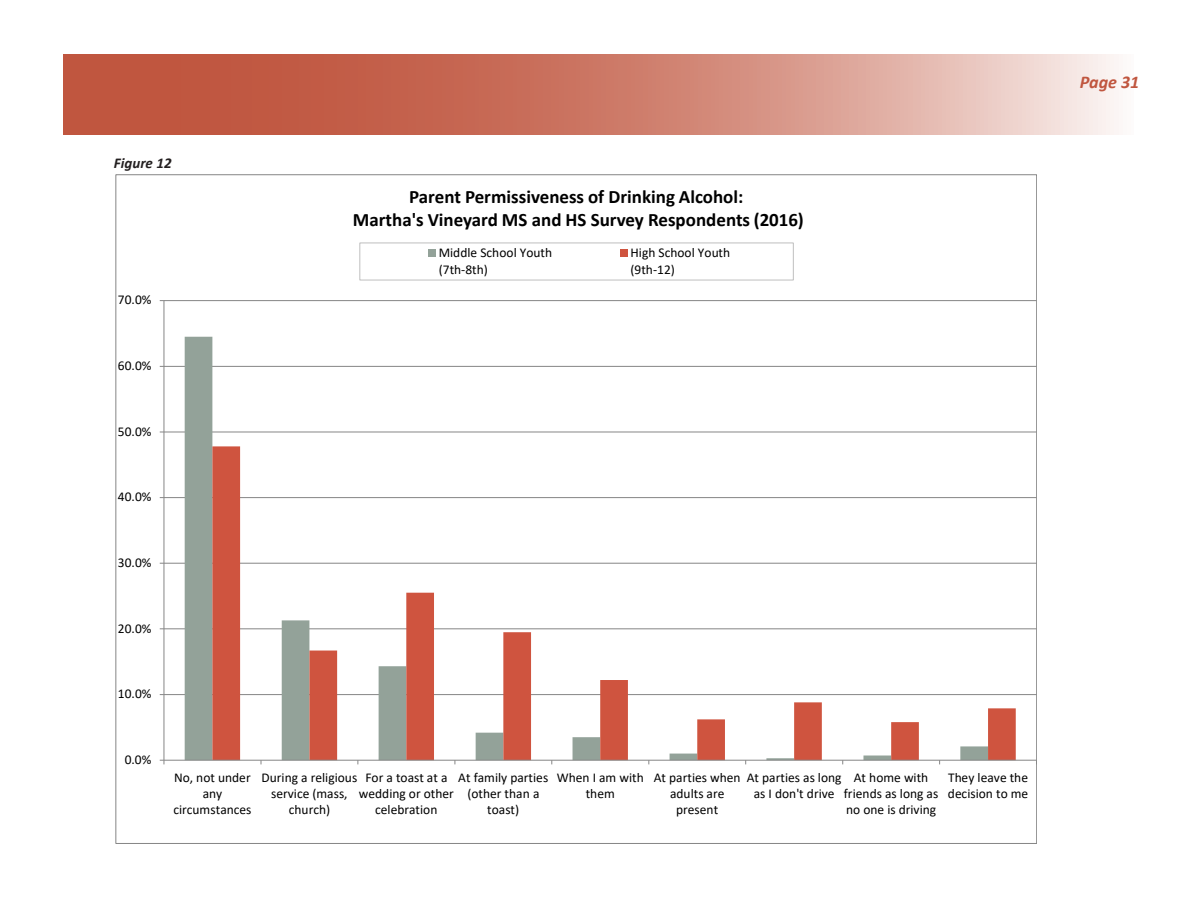
<style>
.page{position:relative;width:1188px;height:918px;background:#fff}
.page>*{position:absolute;margin:0;border:0;box-sizing:border-box;transform-origin:0 0}
.t1{font:700 18.9px/23.1px "Calibri";color:#000;text-align:center}
.t2{font:italic 700 18px "Calibri";color:#c0563f}
.t3{font:italic 700 15px "Calibri";color:#231f20}
.t4{font:13.5px/16.5px "Calibri";color:#000;text-align:center}
</style>
<div class="page">
<svg style="left:64px;top:54px;width:1055px;height:80px;background:#d18675"></svg>
<hr style="left:164px;top:694px;width:872px;height:1px;background:#868686">
<hr style="left:164px;top:628px;width:872px;height:1px;background:#868686">
<hr style="left:164px;top:563px;width:872px;height:1px;background:#868686">
<hr style="left:164px;top:497px;width:872px;height:1px;background:#868686">
<hr style="left:164px;top:432px;width:872px;height:1px;background:#868686">
<hr style="left:164px;top:366px;width:872px;height:1px;background:#868686">
<hr style="left:164px;top:300px;width:872px;height:1px;background:#868686">
<svg style="left:185px;top:337px;width:803px;height:423px"></svg>
<svg style="left:212px;top:446px;width:804px;height:314px"></svg>
<hr style="left:163px;top:301px;width:1px;height:459px;background:#868686">
<hr style="left:164px;top:760px;width:872px;height:1px;background:#868686">
<div style="left:360px;top:243px;width:433px;height:37px;border:1px solid #bfbfbf"></div>
<div style="left:428px;top:250px;width:7px;height:7px;background:#93a299"></div>
<div style="left:620px;top:250px;width:7px;height:7px;background:#cf543f"></div>
<p class="t3" style="left:114px;top:152px;width:59px">Figure 12</p>
<p class="t4" style="left:118px;top:291px;width:35px">70.0%</p>
<p class="t4" style="left:118px;top:357px;width:35px">60.0%</p>
<p class="t4" style="left:118px;top:423px;width:35px">50.0%</p>
<p class="t4" style="left:118px;top:488px;width:35px">40.0%</p>
<p class="t4" style="left:118px;top:554px;width:35px">30.0%</p>
<p class="t4" style="left:118px;top:620px;width:35px">20.0%</p>
<p class="t4" style="left:118px;top:685px;width:35px">10.0%</p>
<p class="t4" style="left:125px;top:751px;width:28px">0.0%</p>
<p class="t1" style="left:353px;top:185px;width:452px">Parent Permissiveness of Drinking Alcohol:<br>Martha's Vineyard MS and HS Survey Respondents (2016)</p>
<p class="t4" style="left:439px;top:244px;width:115px;text-align:left">Middle School Youth (7th-8th)</p>
<p class="t4" style="left:631px;top:244px;width:101px;text-align:left">High School Youth (9th-12)</p>
<p class="t4" style="left:173px;top:768px;width:80px">No, not under any circumstances</p>
<p class="t4" style="left:262px;top:768px;width:97px">During a religious service (mass, church)</p>
<p class="t4" style="left:359px;top:768px;width:97px">For a toast at a wedding or other celebration</p>
<p class="t4" style="left:458px;top:768px;width:91px">At family parties (other than a toast)</p>
<p class="t4" style="left:557px;top:768px;width:89px">When I am with them</p>
<p class="t4" style="left:654px;top:768px;width:88px">At parties when adults are present</p>
<p class="t4" style="left:747px;top:768px;width:96px">At parties as long as I don't drive</p>
<p class="t4" style="left:844px;top:768px;width:96px">At home with friends as long as no one is driving</p>
<p class="t4" style="left:948px;top:768px;width:82px;text-align:left">They leave the decision to me</p>
<p class="t2" style="left:1080px;top:69px;width:61px">Page 31</p>
</div>
